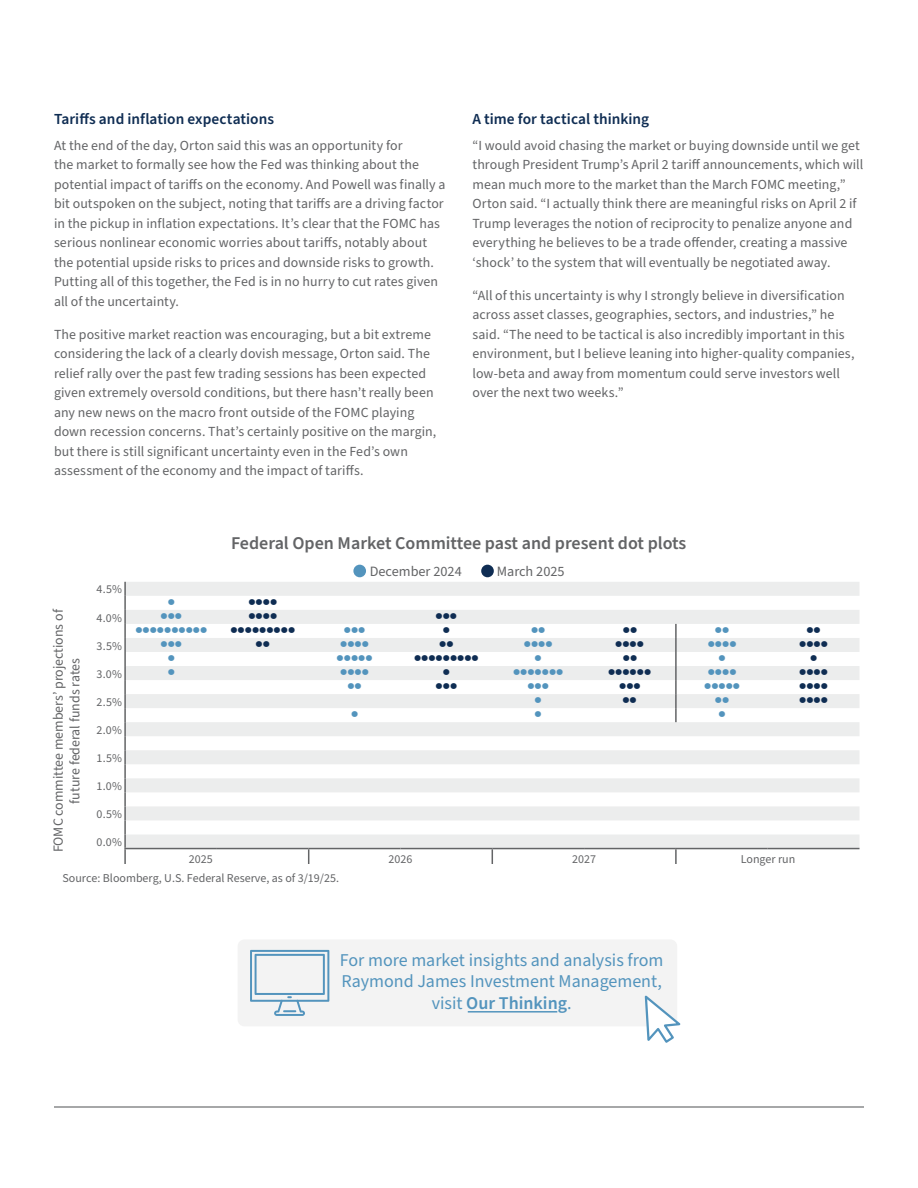
<style>
.page{position:relative;width:918px;height:1188px;background:#fff}
.page>*{position:absolute;margin:0;border:0;box-sizing:border-box;transform-origin:0 0}
.t1{font:18px/21.6px "Source Sans Pro";color:#5394bd}
.Chart_-_heading{font:600 18px "Source Sans Pro";color:#636466}
.t2{font:600 18px "Source Sans Pro";color:#5394bd}
.MIF_-_Section_head{font:600 15.3px "Source Sans Pro";letter-spacing:.005em;color:#0f2d53}
.t3{font:14.25px "Source Sans Pro";color:#636466}
.MIF_-_Body{font:13.8px/19.5px "Source Sans Pro";letter-spacing:.005em;color:#636466}
.Chart_-_axis_title{font:13.8px/16.6px "Source Sans Pro";color:#636466;text-align:center}
.MIF_-_Key_points_bullet{font:900 12px "Source Sans Pro";color:#5394bd}
.MIF_-_Key_points_bullet-2{font:900 12px "Source Sans Pro";color:#0f2d53}
.MIF_-_Key_points_bullet-3{font:12px/19.4px "Source Sans Pro";color:#636466;text-align:center}
.MIF_-_Body-2{font:12px "Source Sans Pro";color:#636466}
.s1{font-weight:400}
</style>
<div class="page">
<hr style="left:54px;top:1106px;width:810px;height:2px;background:#636466">
<div style="left:238px;top:939px;width:439px;height:87px;background:#f3f3f3;border-radius:7px"></div>
<hr style="left:468px;top:1011px;width:89px;height:2px;background:#5394bd">
<svg style="left:250px;top:950px;width:79px;height:66px"></svg>
<svg style="left:644px;top:995px;width:37px;height:48px"></svg>
<div style="left:353px;top:565px;width:13px;height:12px;background:#5394bd;border-radius:50%"></div>
<div style="left:481px;top:565px;width:13px;height:12px;background:#0f2d53;border-radius:50%"></div>
<svg style="left:126px;top:582px;width:734px;height:267px;fill:#edeeee"></svg>
<svg style="left:308px;top:849px;width:1px;height:15px"></svg>
<svg style="left:492px;top:849px;width:1px;height:15px"></svg>
<svg style="left:675px;top:849px;width:2px;height:15px"></svg>
<svg style="left:675px;top:624px;width:2px;height:98px"></svg>
<svg style="left:124px;top:582px;width:2px;height:282px"></svg>
<hr style="left:124px;top:848px;width:93px;height:1px;background:#636466">
<hr style="left:217px;top:848px;width:92px;height:1px;background:#636466">
<hr style="left:309px;top:848px;width:92px;height:1px;background:#636466">
<hr style="left:400px;top:848px;width:92px;height:1px;background:#636466">
<hr style="left:492px;top:848px;width:92px;height:1px;background:#636466">
<hr style="left:584px;top:848px;width:92px;height:1px;background:#636466">
<hr style="left:676px;top:848px;width:92px;height:1px;background:#636466">
<hr style="left:768px;top:848px;width:91px;height:1px;background:#636466">
<h3 class="MIF_-_Section_head" style="left:54px;top:108px;width:222px">Tariffs and inflation expectations</h3>
<p class="MIF_-_Body" style="left:54px;top:136px;width:393px">At the end of the day, Orton said this was an opportunity for<br>the market to formally see how the Fed was thinking about the potential impact of tariffs on the economy. And Powell was finally a bit outspoken on the subject, noting that tariffs are a driving factor in the pickup in inflation expectations. It’s clear that the FOMC has serious nonlinear economic worries about tariffs, notably about the potential upside risks to prices and downside risks to growth.<br>Putting all of this together, the Fed is in no hurry to cut rates given all of the uncertainty.</p>
<p class="MIF_-_Body" style="left:54px;top:325px;width:384px">The positive market reaction was encouraging, but a bit extreme considering the lack of a clearly dovish message, Orton said. The relief rally over the past few trading sessions has been expected given extremely oversold conditions, but there hasn’t really been any new news on the macro front outside of the FOMC playing down recession concerns. That’s certainly positive on the margin, but there is still significant uncertainty even in the Fed’s own assessment of the economy and the impact of tariffs.</p>
<h3 class="MIF_-_Section_head" style="left:472px;top:108px;width:178px">A time for tactical thinking</h3>
<p class="MIF_-_Body" style="left:472px;top:136px;width:392px">“I would avoid chasing the market or buying downside until we get through President Trump’s April 2 tariff announcements, which will mean much more to the market than the March FOMC meeting,” Orton said. “I actually think there are meaningful risks on April 2 if Trump leverages the notion of reciprocity to penalize anyone and everything he believes to be a trade offender, creating a massive ‘shock’ to the system that will eventually be negotiated away.</p>
<p class="MIF_-_Body" style="left:472px;top:286px;width:383px">“All of this uncertainty is why I strongly believe in diversification across asset classes, geographies, sectors, and industries,” he said. “The need to be tactical is also incredibly important in this environment, but I believe leaning into higher-quality companies, low-beta and away from momentum could serve investors well over the next two weeks.”</p>
<p class="Chart_-_heading" style="left:231px;top:531px;width:457px">Federal Open Market Committee past and present dot plots</p>
<p class="MIF_-_Body-2" style="left:97px;top:581px;width:27px">4.5%</p>
<p class="MIF_-_Key_points_bullet" style="left:168px;top:594px;width:9px">●</p>
<p class="MIF_-_Key_points_bullet-2" style="left:248px;top:594px;width:30px">●●●●</p>
<p class="t3" style="left:370px;top:562px;width:94px">December 2024</p>
<p class="t3" style="left:497px;top:562px;width:69px">March 2025</p>
<p class="Chart_-_axis_title" style="left:50px;top:852px;width:245px;rotate:-90deg">FOMC committee members’ projections of future federal funds rates</p>
<p class="MIF_-_Body-2" style="left:97px;top:610px;width:27px">4.0%</p>
<p class="MIF_-_Key_points_bullet" style="left:161px;top:608px;width:23px">●●●</p>
<p class="MIF_-_Key_points_bullet-2" style="left:248px;top:608px;width:30px">●●●●</p>
<p class="MIF_-_Key_points_bullet-2" style="left:436px;top:608px;width:23px">●●●</p>
<p class="MIF_-_Key_points_bullet" style="left:135px;top:622px;width:73px">●●●●●●●●●●</p>
<p class="MIF_-_Key_points_bullet-2" style="left:230px;top:622px;width:66px">●●●●●●●●●</p>
<p class="MIF_-_Key_points_bullet" style="left:344px;top:622px;width:23px">●●●</p>
<p class="MIF_-_Key_points_bullet-2" style="left:443px;top:622px;width:9px">●</p>
<p class="MIF_-_Key_points_bullet" style="left:531px;top:622px;width:16px">●●</p>
<p class="MIF_-_Key_points_bullet-2" style="left:623px;top:622px;width:16px">●●</p>
<p class="MIF_-_Key_points_bullet" style="left:715px;top:622px;width:16px">●●</p>
<p class="MIF_-_Key_points_bullet-2" style="left:806px;top:622px;width:16px">●●</p>
<p class="MIF_-_Body-2" style="left:97px;top:638px;width:27px">3.5%</p>
<p class="MIF_-_Key_points_bullet" style="left:161px;top:636px;width:23px">●●●</p>
<p class="MIF_-_Key_points_bullet-2" style="left:256px;top:636px;width:16px">●●</p>
<p class="MIF_-_Key_points_bullet" style="left:340px;top:636px;width:30px">●●●●</p>
<p class="MIF_-_Key_points_bullet-2" style="left:439px;top:636px;width:16px">●●</p>
<p class="MIF_-_Key_points_bullet" style="left:524px;top:636px;width:30px">●●●●</p>
<p class="MIF_-_Key_points_bullet-2" style="left:615px;top:636px;width:30px">●●●●</p>
<p class="MIF_-_Key_points_bullet" style="left:708px;top:636px;width:30px">●●●●</p>
<p class="MIF_-_Key_points_bullet-2" style="left:799px;top:636px;width:30px">●●●●</p>
<p class="MIF_-_Key_points_bullet" style="left:168px;top:650px;width:9px">●</p>
<p class="MIF_-_Key_points_bullet" style="left:337px;top:650px;width:37px">●●●●●</p>
<p class="MIF_-_Key_points_bullet-2" style="left:414px;top:650px;width:66px">●●●●●●●●●</p>
<p class="MIF_-_Key_points_bullet" style="left:535px;top:650px;width:9px">●</p>
<p class="MIF_-_Key_points_bullet-2" style="left:623px;top:650px;width:16px">●●</p>
<p class="MIF_-_Key_points_bullet" style="left:719px;top:650px;width:9px">●</p>
<p class="MIF_-_Key_points_bullet-2" style="left:810px;top:650px;width:9px">●</p>
<p class="MIF_-_Body-2" style="left:97px;top:666px;width:27px">3.0%</p>
<p class="MIF_-_Key_points_bullet" style="left:168px;top:664px;width:9px">●</p>
<p class="MIF_-_Key_points_bullet" style="left:340px;top:664px;width:30px">●●●●</p>
<p class="MIF_-_Key_points_bullet-2" style="left:443px;top:664px;width:9px">●</p>
<p class="MIF_-_Key_points_bullet" style="left:513px;top:664px;width:52px">●●●●●●●</p>
<p class="MIF_-_Key_points_bullet-2" style="left:608px;top:664px;width:45px">●●●●●●</p>
<p class="MIF_-_Key_points_bullet" style="left:708px;top:664px;width:30px">●●●●</p>
<p class="MIF_-_Key_points_bullet-2" style="left:799px;top:664px;width:30px">●●●●</p>
<p class="MIF_-_Key_points_bullet" style="left:347px;top:678px;width:16px">●●</p>
<p class="MIF_-_Key_points_bullet-2" style="left:436px;top:678px;width:23px">●●●</p>
<p class="MIF_-_Key_points_bullet" style="left:527px;top:678px;width:23px">●●●</p>
<p class="MIF_-_Key_points_bullet-2" style="left:619px;top:678px;width:23px">●●●</p>
<p class="MIF_-_Key_points_bullet" style="left:704px;top:678px;width:37px">●●●●●</p>
<p class="MIF_-_Key_points_bullet-2" style="left:799px;top:678px;width:30px">●●●●</p>
<p class="MIF_-_Body-2" style="left:97px;top:694px;width:27px">2.5%</p>
<p class="MIF_-_Key_points_bullet" style="left:535px;top:692px;width:9px">●</p>
<p class="MIF_-_Key_points_bullet-2" style="left:622px;top:692px;width:16px">●●</p>
<p class="MIF_-_Key_points_bullet" style="left:715px;top:692px;width:16px">●●</p>
<p class="MIF_-_Key_points_bullet-2" style="left:799px;top:692px;width:30px">●●●●</p>
<p class="MIF_-_Key_points_bullet" style="left:351px;top:706px;width:9px">●</p>
<p class="MIF_-_Key_points_bullet" style="left:535px;top:706px;width:9px">●</p>
<p class="MIF_-_Key_points_bullet" style="left:719px;top:706px;width:9px">●</p>
<p class="MIF_-_Body-2" style="left:97px;top:722px;width:27px">2.0%</p>
<p class="MIF_-_Body-2" style="left:97px;top:750px;width:27px">1.5%</p>
<p class="MIF_-_Body-2" style="left:97px;top:778px;width:27px">1.0%</p>
<p class="MIF_-_Body-2" style="left:97px;top:806px;width:27px">0.5%</p>
<p class="MIF_-_Body-2" style="left:97px;top:834px;width:27px">0.0%</p>
<p class="MIF_-_Key_points_bullet-3" style="left:63px;top:850px;width:278px">2025<br>Source: Bloomberg, U.S. Federal Reserve, as of 3/19/25.</p>
<p class="MIF_-_Key_points_bullet-3" style="left:389px;top:850px;width:25px">2026</p>
<p class="MIF_-_Key_points_bullet-3" style="left:572px;top:850px;width:25px">2027</p>
<p class="MIF_-_Key_points_bullet-3" style="left:741px;top:850px;width:56px">Longer run</p>
<p class="t1" style="left:340px;top:949px;width:325px">For more market insights and analysis from<br>Raymond James Investment Management,</p>
<p class="t2" style="left:432px;top:991px;width:142px"><span class="s1">visit</span> Our Thinking<span class="s1">.</span></p>
</div>
